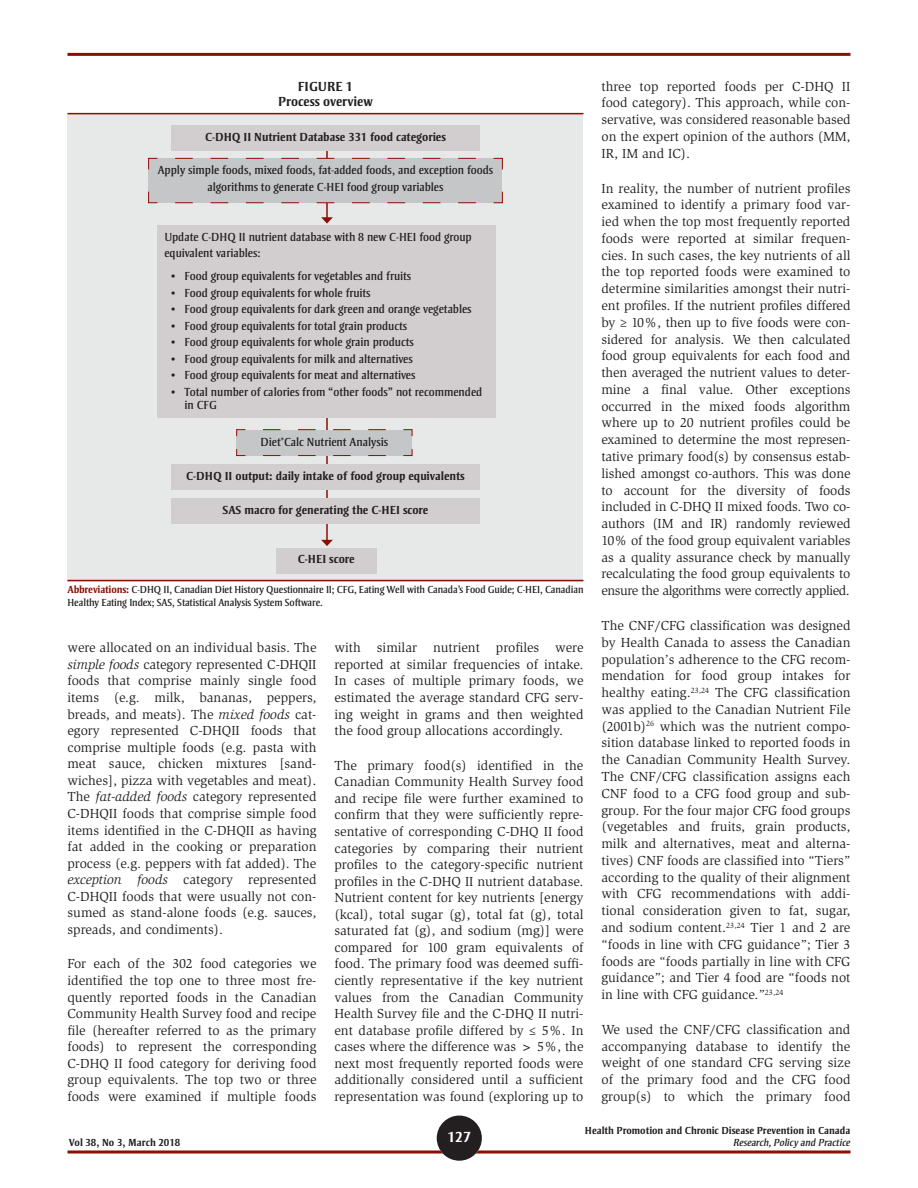
<style>
.page{position:relative;width:918px;height:1188px;background:#fff}
.page>*{position:absolute;margin:0;border:0;box-sizing:border-box;transform-origin:0 0}
.t1{font:700 15px "Strayhorn MT Std";color:#fff}
.BODY{font:13.5px/16.8px "Slimbach Std";color:#231f20;text-align:justify}
.Tableau_titre{font:700 13.5px/15px "Strayhorn MT Std";color:#231f20;text-align:center}
.t2{font:12px/16.5px "Strayhorn MT Std";color:#231f20}
.t3{font:700 12px "Strayhorn MT Std";color:#231f20}
.Note_tableau{font:10.5px/13.5px "Strayhorn MT Std";letter-spacing:-.01em;color:#231f20}
.t4{font:700 10.5px "Strayhorn MT Std";color:#231f20}
.t5{font:italic 10.5px "Strayhorn MT Std";color:#231f20}
.s1{font-weight:700;color:#8c0f05}
.s2{font-style:italic}
</style>
<div class="page">
<svg style="left:68px;top:1150px;width:782px;height:4px;background:#a84a43"></svg>
<hr style="left:68px;top:53px;width:782px;height:3px;background:#8c0f05">
<div style="left:437px;top:1116px;width:45px;height:45px;background:#231f20;border-radius:50%"></div>
<div style="left:68px;top:113px;width:516px;height:468px;background:#e7e8e8"></div>
<hr style="left:68px;top:113px;width:516px;height:1px;background:#8c0f05">
<hr style="left:68px;top:580px;width:516px;height:1px;background:#8c0f05">
<hr style="left:326px;top:138px;width:2px;height:80px;background:#8c0f05">
<svg style="left:321px;top:217px;width:12px;height:7px"></svg>
<hr style="left:326px;top:404px;width:2px;height:137px;background:#8c0f05">
<svg style="left:321px;top:540px;width:12px;height:6px"></svg>
<div style="left:148px;top:158px;width:355px;height:46px;background:#c5c6c8"></div>
<svg style="left:236px;top:429px;width:177px;height:27px;background:#c3bfc0"></svg>
<div style="left:158px;top:225px;width:338px;height:193px;background:#d2cecf"></div>
<div style="left:171px;top:125px;width:309px;height:26px;background:#d2cecf"></div>
<div style="left:171px;top:464px;width:309px;height:26px;background:#d2cecf"></div>
<div style="left:171px;top:498px;width:309px;height:26px;background:#d2cecf"></div>
<div style="left:276px;top:548px;width:100px;height:25px;background:#d2cecf"></div>
<p class="Tableau_titre" style="left:278px;top:79px;width:96px">FIGURE 1<br>Process overview</p>
<p class="t3" style="left:205px;top:130px;width:242px">C-DHQ II Nutrient Database 331 food categories</p>
<p class="t2" style="left:158px;top:162px;width:337px;text-align:center">Apply simple foods, mixed foods, fat-added foods, and exception foods algorithms to generate C-HEI food group variables</p>
<p class="t2" style="left:164px;top:228px;width:309px">Update C-DHQ II nutrient database with 8 new C-HEI food group equivalent variables:</p>
<p class="t2" style="left:171px;top:268px;width:242px">• Food group equivalents for vegetables and fruits</p>
<p class="t2" style="left:171px;top:285px;width:201px">• Food group equivalents for whole fruits</p>
<p class="t2" style="left:171px;top:301px;width:302px">• Food group equivalents for dark green and orange vegetables</p>
<p class="t2" style="left:171px;top:318px;width:238px">• Food group equivalents for total grain products</p>
<p class="t2" style="left:171px;top:334px;width:244px">• Food group equivalents for whole grain products</p>
<p class="t2" style="left:171px;top:351px;width:243px">• Food group equivalents for milk and alternatives</p>
<p class="t2" style="left:171px;top:367px;width:246px">• Food group equivalents for meat and alternatives</p>
<p class="t2" style="left:185px;top:385px;width:299px;line-height:13.5px;text-indent:-14px">• Total number of calories from “other foods” not recommended in CFG</p>
<p class="t2" style="left:261px;top:433px;width:129px">Diet*Calc Nutrient Analysis</p>
<p class="t3" style="left:186px;top:469px;width:280px">C-DHQ II output: daily intake of food group equivalents</p>
<p class="t3" style="left:222px;top:503px;width:208px">SAS macro for generating the C-HEI score</p>
<p class="t3" style="left:298px;top:552px;width:59px">C-HEI score</p>
<p class="Note_tableau" style="left:68px;top:582px;width:518px"><span class="s1">Abbreviations:</span> C-DHQ II, Canadian Diet History Questionnaire II; CFG, Eating Well with Canada’s Food Guide; C-HEI, Canadian<br>Healthy Eating Index; SAS, Statistical Analysis System Software.</p>
<p class="BODY" style="left:68px;top:640px;width:251px">were allocated on an individual basis. The <span class="s2">simple foods</span> category represented C-DHQII foods that comprise mainly single food items (e.g. milk, bananas, peppers, breads, and meats). The <span class="s2">mixed foods</span> cat&shy;egory represented C-DHQII foods that comprise multiple foods (e.g. pasta with meat sauce, chicken mixtures [sand&shy;wiches], pizza with vegetables and meat).<br>The <span class="s2">fat-added foods</span> category represented C-DHQII foods that comprise simple food items identified in the C-DHQII as having fat added in the cooking or preparation process (e.g. peppers with fat added). The <span class="s2">exception foods</span> category represented C-DHQII foods that were usually not con&shy;sumed as stand-alone foods (e.g. sauces, spreads, and condiments).</p>
<p class="BODY" style="left:68px;top:956px;width:251px">For each of the 302 food categories we identified the top one to three most fre&shy;quently reported foods in the Canadian Community Health Survey food and recipe file (hereafter referred to as the primary foods) to represent the corresponding C-DHQ II food category for deriving food group equivalents. The top two or three foods were examined if multiple foods</p>
<p class="BODY" style="left:334px;top:640px;width:251px">with similar nutrient profiles were reported at similar frequencies of intake.<br>In cases of multiple primary foods, we estimated the average standard CFG serv&shy;ing weight in grams and then weighted the food group allocations accordingly.</p>
<p class="BODY" style="left:334px;top:757px;width:251px">The primary food(s) identified in the Canadian Community Health Survey food and recipe file were further examined to confirm that they were sufficiently repre&shy;sentative of corresponding C-DHQ II food categories by comparing their nutrient profiles to the category-specific nutrient profiles in the C-DHQ II nutrient database.<br>Nutrient content for key nutrients [energy (kcal), total sugar (g), total fat (g), total saturated fat (g), and sodium (mg)] were compared for 100 gram equivalents of food. The primary food was deemed suffi&shy;ciently representative if the key nutrient values from the Canadian Community Health Survey file and the C-DHQ II nutri&shy;ent database profile differed by ≤ 5%. In cases where the difference was &gt; 5%, the next most frequently reported foods were additionally considered until a sufficient representation was found (exploring up to</p>
<p class="BODY" style="left:602px;top:78px;width:251px">three top reported foods per C-DHQ II food category). This approach, while con&shy;servative, was considered reasonable based on the expert opinion of the authors (MM, IR, IM and IC).</p>
<p class="BODY" style="left:602px;top:180px;width:251px">In reality, the number of nutrient profiles examined to identify a primary food var&shy;ied when the top most frequently reported foods were reported at similar frequen&shy;cies. In such cases, the key nutrients of all the top reported foods were examined to determine similarities amongst their nutri&shy;ent profiles. If the nutrient profiles differed by ≥ 10%, then up to five foods were con&shy;sidered for analysis. We then calculated food group equivalents for each food and then averaged the nutrient values to deter&shy;mine a final value. Other exceptions occurred in the mixed foods algorithm where up to 20 nutrient profiles could be examined to determine the most represen&shy;tative primary food(s) by consensus estab&shy;lished amongst co-authors. This was done to account for the diversity of foods included in C-DHQ II mixed foods. Two co&shy;authors (IM and IR) randomly reviewed 10% of the food group equivalent variables as a quality assurance check by manually recalculating the food group equivalents to ensure the algorithms were correctly applied.</p>
<p class="BODY" style="left:602px;top:617px;width:251px">The CNF/CFG classification was designed by Health Canada to assess the Canadian population’s adherence to the CFG recom&shy;mendation for food group intakes for healthy eating.<sup>23,24</sup> The CFG classification was applied to the Canadian Nutrient File (2001b)<sup>26</sup> which was the nutrient compo&shy;sition database linked to reported foods in the Canadian Community Health Survey.<br>The CNF/CFG classification assigns each CNF food to a CFG food group and sub&shy;group. For the four major CFG food groups (vegetables and fruits, grain products, milk and alternatives, meat and alterna&shy;tives) CNF foods are classified into “Tiers” according to the quality of their alignment with CFG recommendations with addi&shy;tional consideration given to fat, sugar, and sodium content.<sup>23,24</sup> Tier 1 and 2 are “foods in line with CFG guidance”; Tier 3 foods are “foods partially in line with CFG guidance”; and Tier 4 food are “foods not in line with CFG guidance.”<sup>23,24</sup></p>
<p class="BODY" style="left:602px;top:1021px;width:251px">We used the CNF/CFG classification and accompanying database to identify the weight of one standard CFG serving size of the primary food and the CFG food group(s) to which the primary food</p>
<p class="t4" style="left:585px;top:1125px;width:267px">Health Promotion and Chronic Disease Prevention in Canada</p>
<p class="t1" style="left:447px;top:1128px;width:25px">127</p>
<p class="t4" style="left:69px;top:1137px;width:113px">Vol 38, No 3, March 2018</p>
<p class="t5" style="left:733px;top:1137px;width:119px">Research, Policy and Practice</p>
</div>
